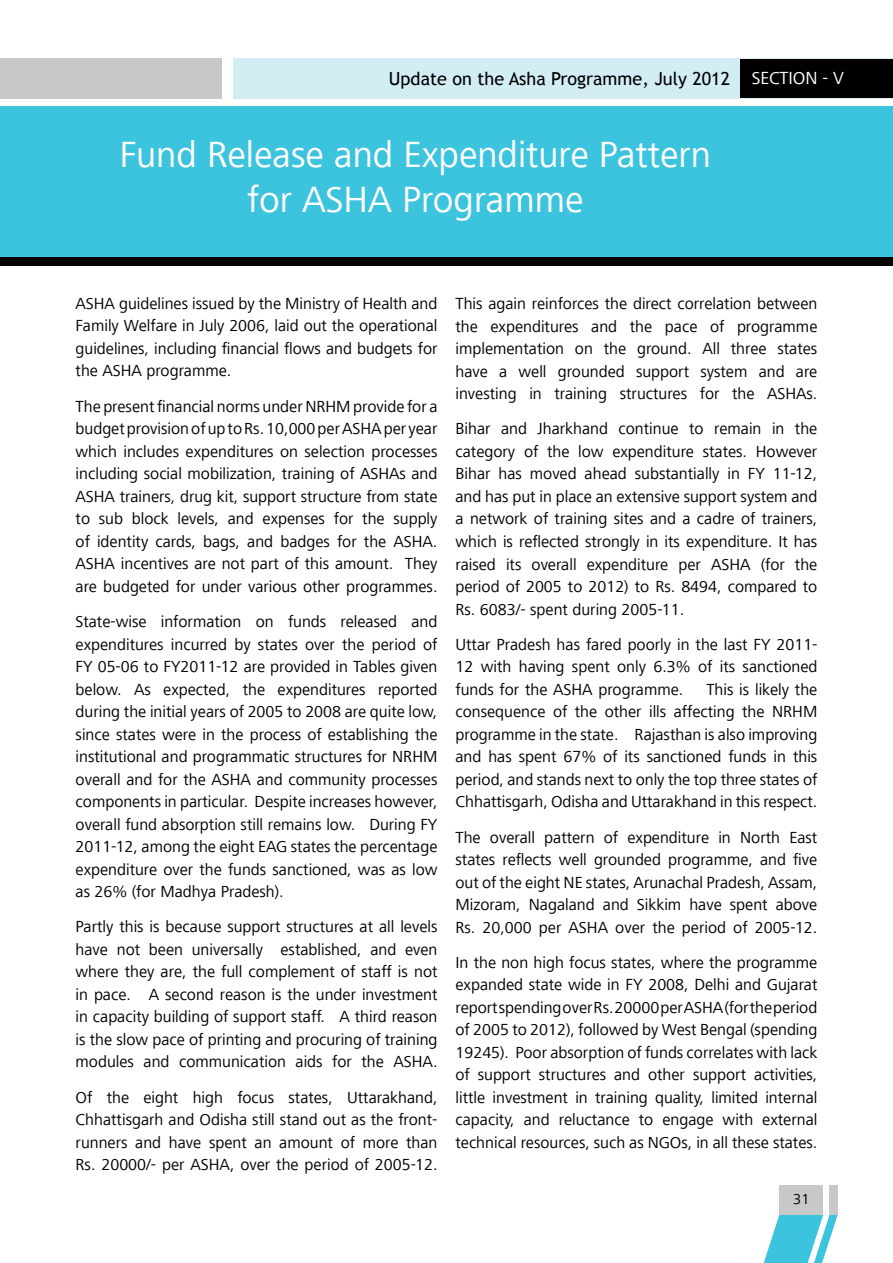
<style>
.page{position:relative;width:893px;height:1263px;background:#fff}
.page>*{position:absolute;margin:0;border:0;box-sizing:border-box;transform-origin:0 0}
.t1{font:37.5px/45px "Frutiger Next LT";color:#fff;text-align:center}
.t2{font:18px "Trebuchet MS";color:#000}
.t3{font:18px "Frutiger Next LT";color:#fff}
.t4{font:16.5px/22.5px "Frutiger Next LT";color:#000;text-align:justify}
.t5{font:15px "Frutiger Next LT";color:#000}
</style>
<div class="page">
<div style="left:234px;top:58px;width:659px;height:41px;background:#d2edf4"></div>
<div style="left:0;top:58px;width:221px;height:41px;background:#c7c8ca"></div>
<div style="left:779px;top:1185px;width:44px;height:29px;background:#c7c8ca"></div>
<svg style="left:764px;top:1214px;width:74px;height:49px"></svg>
<div style="left:830px;top:1185px;width:8px;height:29px;background:#c7c8ca"></div>
<div style="left:0;top:249px;width:893px;height:17px;background:#000"></div>
<div style="left:0;top:106px;width:893px;height:151px;background:#3cc3dd"></div>
<div style="left:741px;top:59px;width:152px;height:39px;background:#000"></div>
<p class="t2" style="left:389px;top:68px;width:343px">Update on the Asha Programme, July 2012</p>
<h1 class="t1" style="left:120px;top:133px;width:593px">Fund Release and Expenditure Pattern for ASHA Programme</h1>
<p class="t3" style="left:752px;top:68px;width:94px">Section - V</p>
<p class="t4" style="left:76px;top:292px;width:363px">ASHA guidelines issued by the Ministry of Health and Family Welfare in July 2006, laid out the operational guidelines, including financial flows and budgets for the ASHA programme.</p>
<p class="t4" style="left:76px;top:395px;width:363px">The present financial norms under NRHM provide for a budget provision of up to Rs. 10,000 per ASHA per year which includes expenditures on selection processes including social mobilization, training of ASHAs and ASHA trainers, drug kit, support structure from state to sub block levels, and expenses for the supply of identity cards, bags, and badges for the ASHA.<br>ASHA incentives are not part of this amount. They are budgeted for under various other programmes.</p>
<p class="t4" style="left:76px;top:610px;width:363px">State-wise information on funds released and expenditures incurred by states over the period of FY 05-06 to FY2011-12 are provided in Tables given below. As expected, the expenditures reported during the initial years of 2005 to 2008 are quite low, since states were in the process of establishing the institutional and programmatic structures for N RHM overall and for the ASHA and community processes components in particular. Despite increases however, overall fund absorption still remains low. During FY 2011-12, among the eight EAG states the percentage expenditure over the funds sanctioned, was as low as 26% (for Madhya Pradesh).</p>
<p class="t4" style="left:76px;top:916px;width:363px">Partly this is because support structures at all levels have not been universally established, and even where they are, the full complement of staff is not in pace. A second reason is the under investment in capacity building of support staff. A third reason is the slow pace of printing and procuring of training modules and communication aids for the ASHA.</p>
<p class="t4" style="left:76px;top:1086px;width:363px">Of the eight high focus states, Uttarakhand, Chhattisgarh and Odisha still stand out as the front&shy;runners and have spent an amount of more than Rs. 20000/- per ASHA, over the period of 2005-12.</p>
<p class="t4" style="left:455px;top:292px;width:363px">This again reinforces the direct correlation between the expenditures and the pace of programme implementation on the ground. All three states have a well grounded support system and are investing in training structures for the ASHAs.</p>
<p class="t4" style="left:455px;top:418px;width:363px">Bihar and Jharkhand continue to remain in the category of the low expenditure states. However Bihar has moved ahead substantially in FY 11-12, and has put in place an extensive support system and a network of training sites and a cadre of trainers, which is reflected strongly in its expenditure. It has raised its overall expenditure per ASHA (for the period of 2005 to 2012) to Rs. 8494, compared to Rs. 6083/- spent during 2005-11.</p>
<p class="t4" style="left:455px;top:633px;width:363px">Uttar Pradesh has fared poorly in the last FY 2011- 12 with having spent only 6.3% of its sanctioned funds for the ASHA programme.</p>
<p class="t4" style="left:455px;top:678px;width:363px;text-indent:251px">This is likely the consequence of the other ills affecting the N RHM programme in the state. Rajasthan is also improving and has spent 67% of its sanctioned funds in this period, and stands next to only the top three states of Chhattisgarh, Odisha and Uttarakhand in this respect.</p>
<p class="t4" style="left:455px;top:826px;width:363px">The overall pattern of expenditure in N orth East states reflects well grounded programme, and five out of the eight NE states, Arunachal Pradesh, Assam, Mizoram, Nagaland and Sikkim have spent above Rs. 20,000 per ASHA over the period of 2005-12.</p>
<p class="t4" style="left:455px;top:951px;width:363px">I n the non high focus states, where the programme expanded state wide in FY 2008, Delhi and Gujarat report spending over Rs. 20000 per ASHA (for the period of 2005 to 2012), followed by West Bengal (spending 19245). Poor absorption of funds correlates with lack of support structures and other support activities, little investment in training quality, limited internal capacity, and reluctance to engage with external technical resources, such as N GOs, in all these states.</p>
<p class="t5" style="left:793px;top:1191px;width:18px">31</p>
</div>
